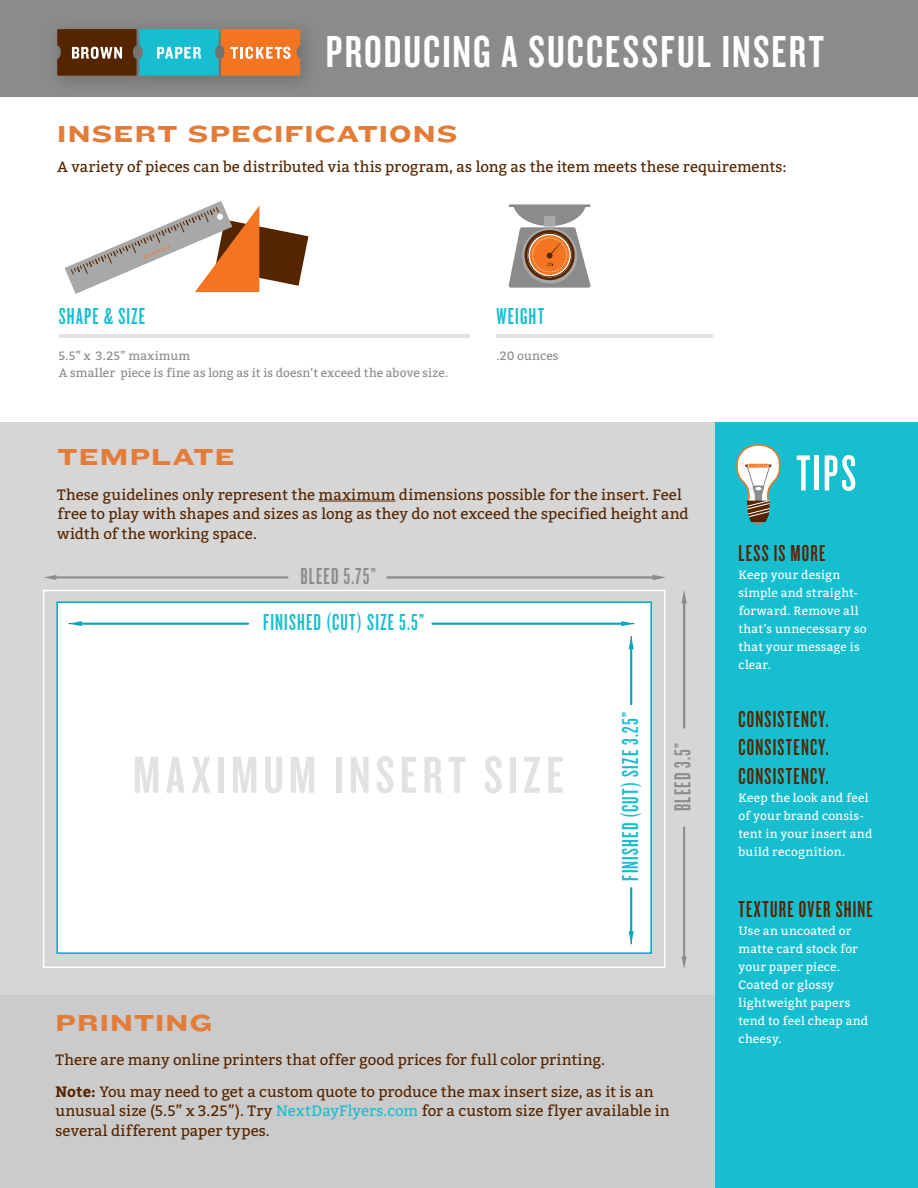
<style>
.page{position:relative;width:918px;height:1188px;background:#fff}
.page>*{position:absolute;margin:0;border:0;box-sizing:border-box;transform-origin:0 0}
.t1{font:54px "Knockout 48 Featherweight";letter-spacing:.095em;color:#e2e2e2}
.t2{font:52.5px "Knockout 47 Bantamweight";color:#fff}
.t3{font:46.5px "Knockout 48 Featherweight";letter-spacing:.045em;color:#fff}
.t4{font:24px/28.8px "Knockout 47 Bantamweight";letter-spacing:.05em;color:#552500;text-align:justify}
.t5{font:24px "Knockout 47 Bantamweight";letter-spacing:.05em;color:#16becf}
.t6{font:24px "Knockout 54 Sumo";letter-spacing:.05em;color:#e27c38}
.t7{font:24px "Knockout 47 Bantamweight";letter-spacing:.05em;color:#8c8b8c}
.t8{font:15px/19.5px "Bitter";letter-spacing:.005em;color:#552500}
.t9{font:12px/18px "Bitter";letter-spacing:.02em;color:#fff}
.t10{font:12px/16.5px "Bitter";letter-spacing:.01em;color:#8c8b8c}
.s1{font-weight:700}
.s2{color:#16becf}
</style>
<div class="page">
<div style="left:0;top:992px;width:878px;height:196px;background:#cbcbcb"></div>
<div style="left:0;top:422px;width:918px;height:572px;background:#d7d6d7"></div>
<div style="left:0;top:0;width:918px;height:96px;background:#8c8b8c"></div>
<img style="left:37px;top:29px;width:290px;height:68px">
<svg style="left:57px;top:29px;width:243px;height:47px;background:#7f7e61"></svg>
<div style="left:56px;top:601px;width:596px;height:353px;background:#fff;border:2px solid #00a8c2"></div>
<svg style="left:69px;top:621px;width:180px;height:5px"></svg>
<hr style="left:319px;top:501px;width:76px;height:1px;background:#552500">
<svg style="left:432px;top:621px;width:202px;height:5px"></svg>
<svg style="left:629px;top:636px;width:5px;height:69px"></svg>
<svg style="left:629px;top:888px;width:5px;height:56px"></svg>
<div style="left:43px;top:590px;width:622px;height:378px;border:2px solid #fff"></div>
<svg style="left:44px;top:575px;width:244px;height:5px"></svg>
<svg style="left:386px;top:575px;width:280px;height:5px"></svg>
<svg style="left:682px;top:827px;width:5px;height:142px"></svg>
<svg style="left:681px;top:590px;width:6px;height:138px"></svg>
<svg style="left:65px;top:201px;width:243px;height:93px"></svg>
<hr style="left:59px;top:334px;width:410px;height:4px;background:#e2e2e2">
<svg style="left:509px;top:207px;width:82px;height:81px"></svg>
<hr style="left:509px;top:204px;width:82px;height:3px;background:#8c8b8c">
<hr style="left:496px;top:334px;width:217px;height:4px;background:#e2e2e2">
<div style="left:715px;top:422px;width:203px;height:766px;background:#16becf"></div>
<svg style="left:736px;top:444px;width:45px;height:81px"></svg>
<h3 class="t3" style="left:326px;top:23px;width:499px">PRODUCING A SUCCESSFUL INSERT</h3>
<h3 class="t6" style="left:57px;top:117px;width:402px">INSERT SPECIFICATIONS</h3>
<p class="t8" style="left:57px;top:158px;width:731px">A variety of pieces can be distributed via this program, as long as the item meets these requirements:</p>
<h3 class="t5" style="left:59px;top:301px;width:88px">SHAPE &amp; SIZE</h3>
<h3 class="t5" style="left:496px;top:301px;width:49px">WEIGHT</h3>
<p class="t10" style="left:59px;top:348px;width:391px">5.5” x 3.25” maximum<br>A smaller piece is fine as long as it is doesn’t exceed the above size.</p>
<p class="t10" style="left:496px;top:348px;width:64px">.20 ounces</p>
<h3 class="t6" style="left:57px;top:440px;width:179px">TEMPLATE</h3>
<p class="t8" style="left:57px;top:485px;width:633px">These guidelines only represent the maximum dimensions possible for the insert. Feel free to play with shapes and sizes as long as they do not exceed the specified height and width of the working space.</p>
<h3 class="t7" style="left:300px;top:561px;width:77px">BLEED 5.75”</h3>
<h3 class="t5" style="left:263px;top:607px;width:162px">FINISHED (CUT) SIZE 5.5”</h3>
<h1 class="t1" style="left:133px;top:741px;width:432px">MAXIMUM INSERT SIZE</h1>
<h3 class="t5" style="left:615px;top:881px;width:170px;rotate:-90deg">FINISHED (CUT) SIZE 3.25”</h3>
<h3 class="t7" style="left:667px;top:811px;width:69px;rotate:-90deg">BLEED 3.5”</h3>
<h3 class="t6" style="left:56px;top:1005px;width:158px">PRINTING</h3>
<p class="t8" style="left:56px;top:1045px;width:600px;line-height:31.5px">There are many online printers that offer good prices for full color printing.<br><span class="s1">Note:</span> You may need to get a custom quote to produce the max insert size, as it is an</p>
<p class="t8" style="left:56px;top:1102px;width:616px">unusual size (5.5” x 3.25”). Try <span class="s2">NextDayFlyers.com</span> for a custom size flyer available in several different paper types.</p>
<h2 class="t2" style="left:796px;top:440px;width:61px">TIPS</h2>
<h3 class="t4" style="left:738px;top:538px;width:88px">LESS IS MORE</h3>
<p class="t9" style="left:738px;top:566px;width:130px">Keep your design simple and straight&shy;forward. Remove all that’s unnecessary so that your message is clear.</p>
<h3 class="t4" style="left:738px;top:704px;width:92px">CONSISTENCY.<br>CONSISTENCY.<br>CONSISTENCY.</h3>
<p class="t9" style="left:738px;top:789px;width:135px">Keep the look and feel of your brand consis&shy;tent in your insert and build recognition.</p>
<h3 class="t4" style="left:738px;top:894px;width:136px">TEXTURE OVER SHINE</h3>
<p class="t9" style="left:738px;top:922px;width:131px">Use an uncoated or matte card stock for your paper piece.<br>Coated or glossy lightweight papers tend to feel cheap and cheesy.</p>
</div>
